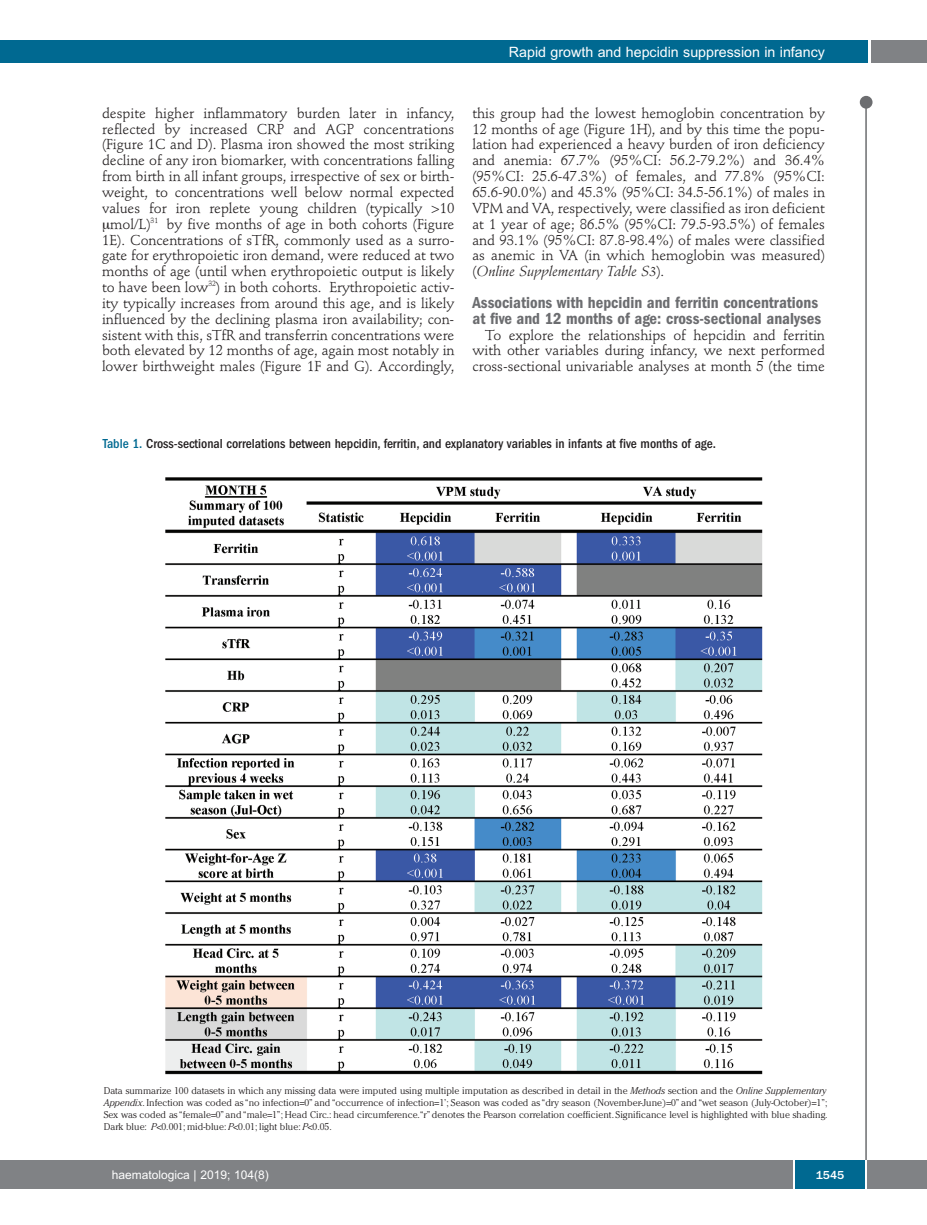
<style>
.page{position:relative;width:927px;height:1225px;background:#fff}
.page>*{position:absolute;margin:0;border:0;box-sizing:border-box;transform-origin:0 0}
.t1{font:600 condensed 16.5px/15.9px "Franklin Gothic";color:#6c6d70}
.t2{font:14.25px/15.9px "Stempel Schneidler";letter-spacing:-.005em;color:#231f20;text-align:justify}
.t3{font:14.25px "Arial";color:#fff}
.t4{font:500 condensed 13.5px "Franklin Gothic";color:#231f20}
.t5{font:12px "Arial";color:#fff}
.t6{font:500 12px "Franklin Gothic";color:#fff}
.t7{font:300 9.75px/12px "Cheltenham";color:#231f20}
.s1{font-style:italic}
.s2{color:#006991}
</style>
<div class="page">
<div style="left:860px;top:96px;width:12px;height:13px;background:#6c6d70;border-radius:50%"></div>
<hr style="left:865px;top:98px;width:2px;height:1062px;background:#6c6d70">
<div style="left:871px;top:40px;width:56px;height:22px;background:#808285"></div>
<div style="left:18px;top:40px;width:849px;height:22px;background:#006991"></div>
<div style="left:17px;top:1160px;width:910px;height:28px;background:#808285"></div>
<div style="left:795px;top:1160px;width:70px;height:28px;background:#006991"></div>
<hr style="left:793px;top:1160px;width:2px;height:28px;background:#fff">
<hr style="left:865px;top:1160px;width:2px;height:28px;background:#fff">
<div style="left:0;top:40px;width:19px;height:22px;background:#006991"></div>
<div style="left:0;top:1160px;width:18px;height:28px;background:#808285"></div>
<img style="left:165px;top:477px;width:598px;height:598px">
<p class="t3" style="left:509px;top:44px;width:318px">Rapid growth and hepcidin suppression in infancy</p>
<p class="t2" style="left:102px;top:106px;width:354px;text-align:center">despite higher inflammatory burden later in infancy, reflected by increased CRP and AGP concentrations (Figure 1C and D). Plasma iron showed the most striking decline of any iron biomarker, with concentrations falling from birth in all infant groups, irrespective of sex or birth&shy;weight, to concentrations well below normal expected values for iron replete young children (typically &gt;10 mol/L)<sup>31</sup> by five months of age in both cohorts (Figure 1E). Concentrations of sTfR, commonly used as a surro&shy;gate for erythropoietic iron demand, were reduced at two months of age (until when erythropoietic output is likely to have been low<sup>32</sup>) in both cohorts. Erythropoietic activ&shy;ity typically increases from around this age, and is likely influenced by the declining plasma iron availability; con&shy;sistent with this, sTfR and transferrin concentrations were both elevated by 12 months of age, again most notably in lower birthweight males (Figure 1F and G). Accordingly,</p>
<p class="t2" style="left:472px;top:106px;width:354px">this group had the lowest hemoglobin concentration by 12 months of age (Figure 1H), and by this time the popu&shy;lation had experienced a heavy burden of iron deficiency and anemia: 67.7% (95%CI: 56.2-79.2%) and 36.4% (95%CI: 25.6-47.3%) of females, and 77.8% (95%CI:<br>65.6-90.0%) and 45.3% (95%CI: 34.5-56.1%) of males in VPM and VA, respectively, were classified as iron deficient at 1 year of age; 86.5% (95%CI: 79.5-93.5%) of females and 93.1% (95%CI: 87.8-98.4%) of males were classified as anemic in VA (in which hemoglobin was measured) (<span class="s1">Online Supplementary Table S3</span>).</p>
<p class="t1" style="left:472px;top:296px;width:350px">Associations with hepcidin and ferritin concentrations at five and 12 months of age: cross-sectional analyses</p>
<p class="t2" style="left:472px;top:328px;width:354px;text-indent:13px">To explore the relationships of hepcidin and ferritin with other variables during infancy, we next performed cross-sectional univariable analyses at month 5 (the time</p>
<p class="t4" style="left:103px;top:439px;width:615px"><span class="s2">Table 1.</span> Cross-sectional correlations between hepcidin, ferritin, and explanatory variables in infants at five months of age.</p>
<p class="t7" style="left:104px;top:1085px;width:725px">Data summarize 100 datasets in which any missing data were imputed using multiple imputation as described in detail in the <span class="s1">Methods</span> section and the <span class="s1">Online Supplementary Appendix</span>. Infection was coded as “no infection=0” and “occurrence of infection=1’; Season was coded as “dry season (November-June)=0” and “wet season (July-October)=1”; Sex was coded as “female=0” and “male=1”; Head Circ.: head circumference.“r” denotes the Pearson correlation coefficient. Significance level is highlighted with blue shading.<br>Dark blue: <span class="s1">P</span>&lt;0.001; mid-blue: <span class="s1">P</span>&lt;0.01; light blue: <span class="s1">P</span>&lt;0.05.</p>
<p class="t5" style="left:112px;top:1167px;width:158px">haematologica | 2019; 104(8)</p>
<p class="t6" style="left:816px;top:1167px;width:30px">1545</p>
</div>
